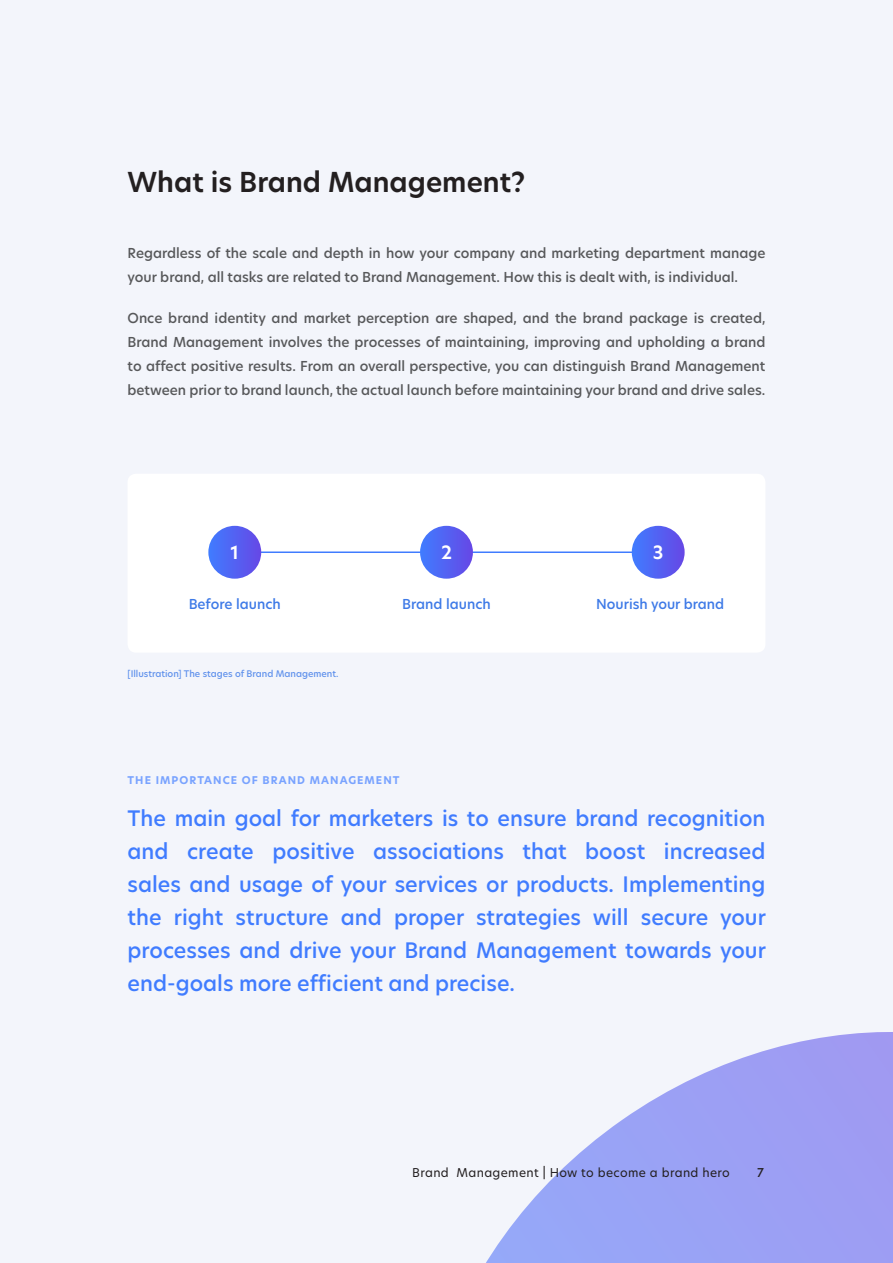
<style>
.page{position:relative;width:893px;height:1263px;background:#f3f5fb}
.page>*{position:absolute;margin:0;border:0;box-sizing:border-box;transform-origin:0 0}
.WP_-_H1{font:600 27px "Hero New";color:#231f20}
.WP_-_Highligts{font:500 21px/33px "Hero New";color:#407cff;text-align:justify}
.WP_-__Body_text{font:600 18px "Hero New";color:#fff}
.WP_-__Body_text-2{font:500 13.5px/24px "Hero New";color:#57585a}
.WP_-__Body_text-3{font:500 13.5px "Hero New";color:#3e7ae7}
.t1{font:12px "Hero New";letter-spacing:.03em;color:#231f20}
.t2{font:500 12px "Hero New";color:#231f20}
.WP_-_Highlight_Headi{font:700 10.5px "Hero New";letter-spacing:.1em;color:#79a3ff}
.WP_-_Image_text{font:500 9px "Hero New";color:#6293ec}
</style>
<div class="page">
<svg style="left:486px;top:1032px;width:407px;height:231px"></svg>
<div style="left:128px;top:474px;width:637px;height:179px;background:#fff;border-radius:9px"></div>
<hr style="left:243px;top:551px;width:422px;height:2px;background:#407cff">
<div style="left:208px;top:526px;width:53px;height:53px;background:linear-gradient(to right,#4580ff,#6447e6);border-radius:26px"></div>
<div style="left:420px;top:526px;width:53px;height:53px;background:linear-gradient(to right,#417dff,#6749e6);border-radius:26px"></div>
<div style="left:632px;top:526px;width:53px;height:53px;background:linear-gradient(to right,#3f7aff,#6b4ce6);border-radius:26px"></div>
<p class="WP_-_H1" style="left:128px;top:163px;width:399px">What is Brand Management?</p>
<p class="WP_-__Body_text-2" style="left:128px;top:241px;width:639px">Regardless of the scale and depth in how your company and marketing department manage your brand, all tasks are related to Brand Management. How this is dealt with, is individual.</p>
<p class="WP_-__Body_text-2" style="left:128px;top:306px;width:639px;text-align:justify">Once brand identity and market perception are shaped, and the brand package is created, Brand Management involves the processes of maintaining, improving and upholding a brand to affect positive results. From an overall perspective, you can distinguish Brand Management between prior to brand launch, the actual launch before maintaining your brand and drive sales.</p>
<p class="WP_-__Body_text" style="left:231px;top:540px;width:10px">1</p>
<p class="WP_-__Body_text" style="left:441px;top:540px;width:12px">2</p>
<p class="WP_-__Body_text" style="left:653px;top:540px;width:12px">3</p>
<p class="WP_-__Body_text-3" style="left:189px;top:595px;width:94px">Before launch</p>
<p class="WP_-__Body_text-3" style="left:402px;top:595px;width:90px">Brand launch</p>
<p class="WP_-__Body_text-3" style="left:596px;top:595px;width:130px">Nourish your brand</p>
<p class="WP_-_Image_text" style="left:128px;top:668px;width:212px">[Illustration] The stages of Brand Management.</p>
<p class="WP_-_Highlight_Headi" style="left:128px;top:773px;width:273px">THE IMPORTANCE OF BRAND MANAGEMENT</p>
<p class="WP_-_Highligts" style="left:128px;top:801px;width:640px">The main goal for marketers is to ensure brand recognition and create positive associations that boost increased sales and usage of your services or products. Implementing the right structure and proper strategies will secure your processes and drive your Brand Management towards your end-goals more efficient and precise.</p>
<p class="t1" style="left:412px;top:1164px;width:319px">Brand Management | How to become a brand hero</p>
<p class="t2" style="left:757px;top:1164px;width:8px">7</p>
</div>
